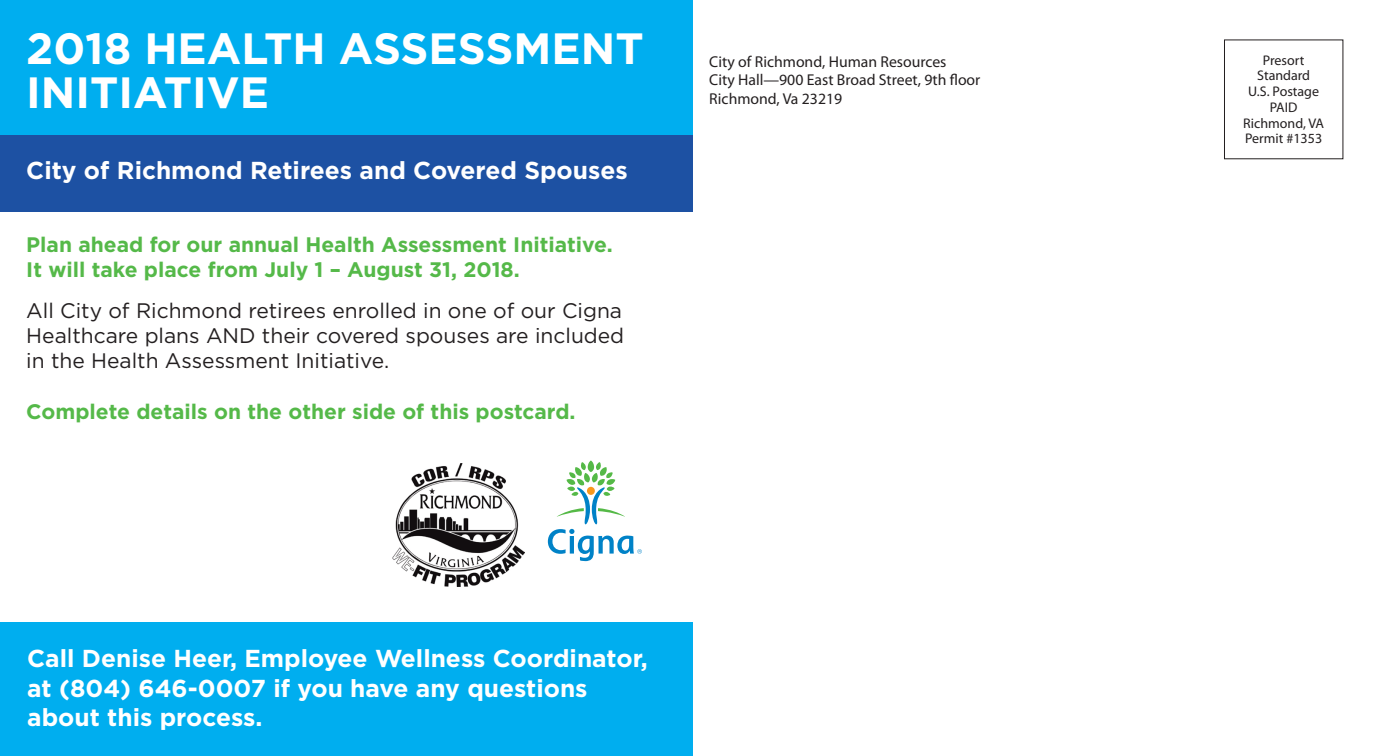
<style>
.page{position:relative;width:1386px;height:756px;background:#fff}
.page>*{position:absolute;margin:0;border:0;box-sizing:border-box;transform-origin:0 0}
.t1{font:700 43.75px/43.8px "Gotham";color:#fff}
.t2{font:700 24.5px/29.4px "Gotham";color:#fff}
.t3{font:700 21px/25.2px "Gotham";color:#55b949}
.t4{font:21px/25.2px "Gotham";color:#231f20;text-align:justify}
.t5{font:15.75px "Myriad Pro";color:#231f20}
.t6{font:14px "Myriad Pro";color:#231f20}
</style>
<div class="page">
<svg style="left:548px;top:461px;width:94px;height:100px"></svg>
<img style="left:393px;top:464px;width:132px;height:122px">
<div style="left:0;top:0;width:693px;height:138px;background:#00aeef"></div>
<div style="left:0;top:135px;width:693px;height:77px;background:#1d51a3"></div>
<div style="left:0;top:622px;width:693px;height:134px;background:#00aeef"></div>
<p class="t1" style="left:26px;top:26px;width:619px">2018 HEALTH ASSESSMENT<br>INITIATIVE</p>
<p class="t2" style="left:26px;top:156px;width:603px">City of Richmond Retirees and Covered Spouses</p>
<p class="t3" style="left:26px;top:232px;width:588px">Plan ahead for our annual Health Assessment Initiative.<br>It will take place from July 1 – August 31, 2018.</p>
<p class="t4" style="left:26px;top:298px;width:599px">All City of Richmond retirees enrolled in one of our Cigna Healthcare plans AND their covered spouses are included in the Health Assessment Initiative.</p>
<p class="t3" style="left:26px;top:398px;width:551px">Complete details on the other side of this postcard.</p>
<p class="t5" style="left:709px;top:52px;width:239px">City of Richmond, Human Resources</p>
<p class="t5" style="left:709px;top:70px;width:273px">City Hall—900 East Broad Street, 9th floor</p>
<p class="t5" style="left:709px;top:89px;width:134px">Richmond, Va 23219</p>
<p class="t2" style="left:27px;top:644px;width:622px">Call Denise Heer, Employee Wellness Coordinator, at (804) 646-0007 if you have any questions about this process.</p>
<p class="t6" style="left:1263px;top:51px;width:43px">Presort</p>
<p class="t6" style="left:1257px;top:67px;width:54px">Standard</p>
<p class="t6" style="left:1248px;top:83px;width:72px">U.S. Postage</p>
<p class="t6" style="left:1270px;top:99px;width:29px">PAID</p>
<p class="t6" style="left:1243px;top:114px;width:82px">Richmond, VA</p>
<p class="t6" style="left:1245px;top:130px;width:78px">Permit #1353</p>
</div>
